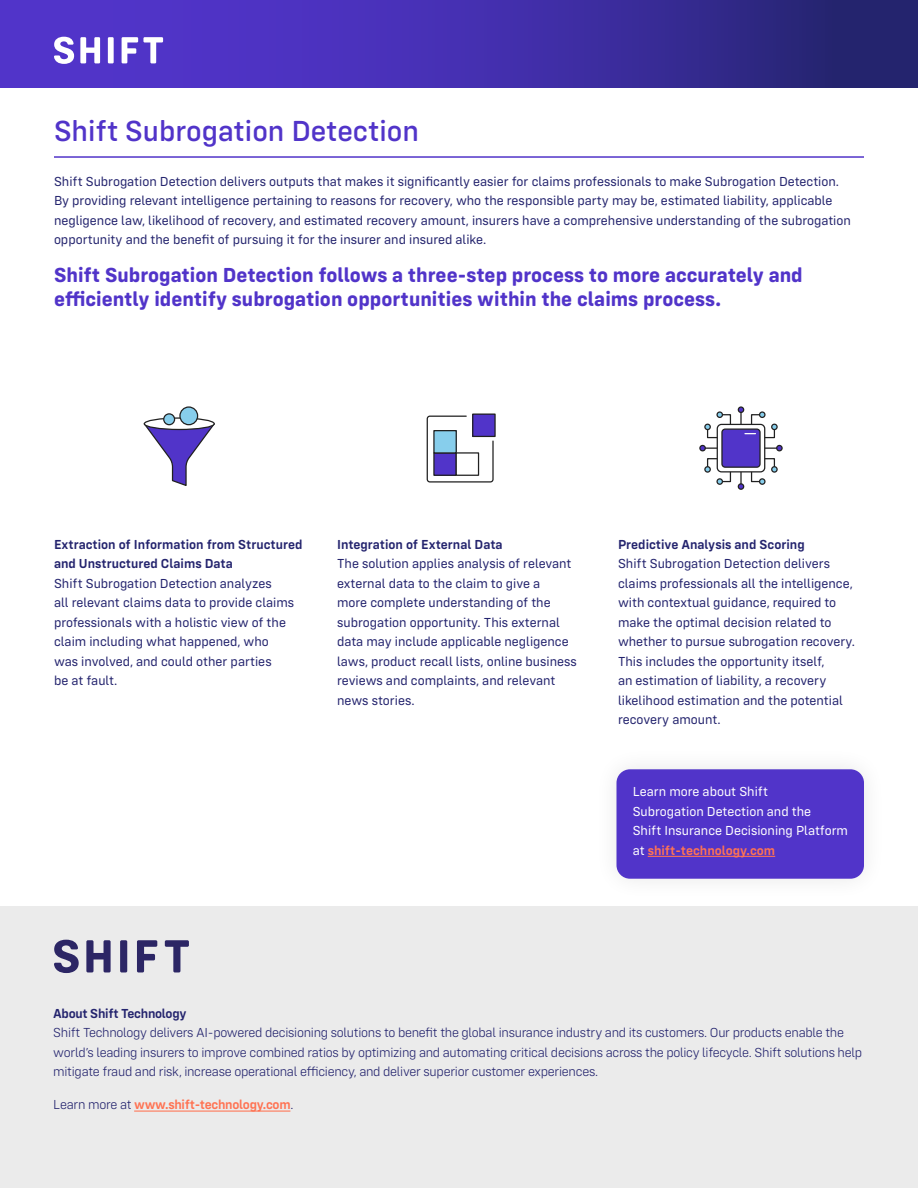
<style>
.page{position:relative;width:918px;height:1188px;background:#fff}
.page>*{position:absolute;margin:0;border:0;box-sizing:border-box;transform-origin:0 0}
.t1{font:500 30px "Config Rounded";color:#5134c9}
.t2{font:700 21px/24px "Config Rounded";color:#5134c9}
.t3{font:13.5px/19.5px "Config Rounded";color:#24246e}
.t4{font:300 13.5px/19.5px "Config Rounded";letter-spacing:-.02em;color:#24246e}
.t5{font:600 13.5px/19.5px "Config Rounded";color:#24246e}
.t6{font:13.5px/19.5px "Config Rounded";color:#fff}
.t7{font:600 13.5px "Config Rounded";letter-spacing:-.02em;color:#ff7353}
.t8{font:600 13.5px "Config Rounded";letter-spacing:-.02em;color:#24246e}
.s1{font-weight:600;color:#ff7353}
.s2{font-weight:300;color:#24246e}
</style>
<div class="page">
<div style="left:0;top:906px;width:918px;height:282px;background:#ebebeb"></div>
<div style="left:616px;top:769px;width:248px;height:110px;background:#5134c9;border-radius:14px"></div>
<hr style="left:648px;top:856px;width:127px;height:1px;background:#ff7353">
<hr style="left:134px;top:1111px;width:156px;height:1px;background:#ff7353">
<hr style="left:54px;top:157px;width:810px;height:1px;background:#5134c9">
<svg style="left:0;top:0;width:918px;height:87px"></svg>
<svg style="left:54px;top:37px;width:109px;height:27px"></svg>
<svg style="left:54px;top:940px;width:135px;height:33px"></svg>
<div style="left:771px;top:424px;width:7px;height:6px;border:1px solid #212121;border-radius:50%"></div>
<div style="left:771px;top:466px;width:7px;height:7px;border:1px solid #212121;border-radius:50%"></div>
<svg style="left:765px;top:445px;width:17px;height:6px"></svg>
<div style="left:776px;top:445px;width:7px;height:6px;border:1px solid #212121;border-radius:50%"></div>
<div style="left:704px;top:424px;width:7px;height:6px;border:1px solid #212121;border-radius:50%"></div>
<div style="left:704px;top:466px;width:7px;height:7px;border:1px solid #212121;border-radius:50%"></div>
<svg style="left:700px;top:445px;width:17px;height:6px"></svg>
<div style="left:699px;top:445px;width:7px;height:6px;border:1px solid #212121;border-radius:50%"></div>
<svg style="left:705px;top:412px;width:27px;height:27px"></svg>
<div style="left:716px;top:411px;width:7px;height:7px;border:1px solid #212121;border-radius:50%"></div>
<div style="left:738px;top:406px;width:6px;height:7px;border:1px solid #212121;border-radius:50%"></div>
<svg style="left:705px;top:457px;width:27px;height:27px"></svg>
<div style="left:716px;top:478px;width:7px;height:7px;border:1px solid #212121;border-radius:50%"></div>
<svg style="left:750px;top:457px;width:27px;height:27px"></svg>
<div style="left:759px;top:478px;width:7px;height:7px;border:1px solid #212121;border-radius:50%"></div>
<hr style="left:740px;top:463px;width:2px;height:24px;background:#212121">
<div style="left:738px;top:483px;width:6px;height:7px;border:1px solid #212121;border-radius:50%"></div>
<div style="left:717px;top:424px;width:48px;height:48px;background:#fff;border-radius:4px"></div>
<div style="left:717px;top:424px;width:48px;height:48px;border:1px solid #212121;border-radius:4px"></div>
<div style="left:722px;top:429px;width:38px;height:38px;background:#5134c9;border-radius:3px"></div>
<div style="left:721px;top:428px;width:40px;height:40px;border:1px solid #212121;border-radius:3px"></div>
<svg style="left:738px;top:407px;width:39px;height:32px"></svg>
<div style="left:472px;top:414px;width:24px;height:23px;border:1px solid #212121"></div>
<svg style="left:426px;top:415px;width:68px;height:68px"></svg>
<svg style="left:143px;top:423px;width:71px;height:63px"></svg>
<svg style="left:144px;top:418px;width:70px;height:11px"></svg>
<div style="left:144px;top:417px;width:71px;height:13px;border:1px solid #212121;border-radius:50%"></div>
<div style="left:180px;top:407px;width:18px;height:18px;background:#87ceec;border-radius:50%"></div>
<div style="left:179px;top:406px;width:19px;height:19px;border:1px solid #212121;border-radius:50%"></div>
<div style="left:164px;top:414px;width:11px;height:11px;background:#87ceec;border-radius:50%"></div>
<div style="left:163px;top:413px;width:12px;height:12px;border:1px solid #212121;border-radius:50%"></div>
<h1 class="t1" style="left:54px;top:113px;width:366px">Shift Subrogation Detection</h1>
<p class="t3" style="left:54px;top:171px;width:798px">Shift Subrogation Detection delivers outputs that makes it significantly easier for claims professionals to make Subrogation Detection.<br>By providing relevant intelligence pertaining to reasons for recovery, who the responsible party may be, estimated liability, applicable negligence law, likelihood of recovery, and estimated recovery amount, insurers have a comprehensive understanding of the subrogation opportunity and the benefit of pursuing it for the insurer and insured alike.</p>
<h2 class="t2" style="left:54px;top:262px;width:750px">Shift Subrogation Detection follows a three-step process to more accurately and efficiently identify subrogation opportunities within the claims process.</h2>
<p class="t5" style="left:54px;top:534px;width:250px">Extraction of Information from Structured and Unstructured Claims Data</p>
<p class="t3" style="left:54px;top:573px;width:242px">Shift Subrogation Detection analyzes<br>all relevant claims data to provide claims professionals with a holistic view of the claim including what happened, who was involved, and could other parties<br>be at fault.</p>
<p class="t5" style="left:337px;top:534px;width:167px">Integration of External Data</p>
<p class="t3" style="left:337px;top:554px;width:241px">The solution applies analysis of relevant external data to the claim to give a<br>more complete understanding of the subrogation opportunity. This external data may include applicable negligence laws, product recall lists, online business reviews and complaints, and relevant news stories.</p>
<p class="t5" style="left:618px;top:534px;width:188px">Predictive Analysis and Scoring</p>
<p class="t3" style="left:618px;top:554px;width:238px">Shift Subrogation Detection delivers claims professionals all the intelligence, with contextual guidance, required to make the optimal decision related to whether to pursue subrogation recovery.<br>This includes the opportunity itself,<br>an estimation of liability, a recovery likelihood estimation and the potential recovery amount.</p>
<p class="t6" style="left:633px;top:782px;width:217px">Learn more about Shift<br>Subrogation Detection and the<br>Shift Insurance Decisioning Platform at <span class="s1">shift-technology.com</span></p>
<p class="t8" style="left:53px;top:1005px;width:135px">About Shift Technology</p>
<p class="t4" style="left:53px;top:1023px;width:810px">Shift Technology delivers AI-powered decisioning solutions to benefit the global insurance industry and its customers. Our products enable the world’s leading insurers to improve combined ratios by optimizing and automating critical decisions across the policy lifecycle. Shift solutions help mitigate fraud and risk, increase operational efficiency, and deliver superior customer experiences.</p>
<p class="t7" style="left:53px;top:1097px;width:242px"><span class="s2">Learn more at</span> www.shift-technology.com<span class="s2">.</span></p>
</div>
